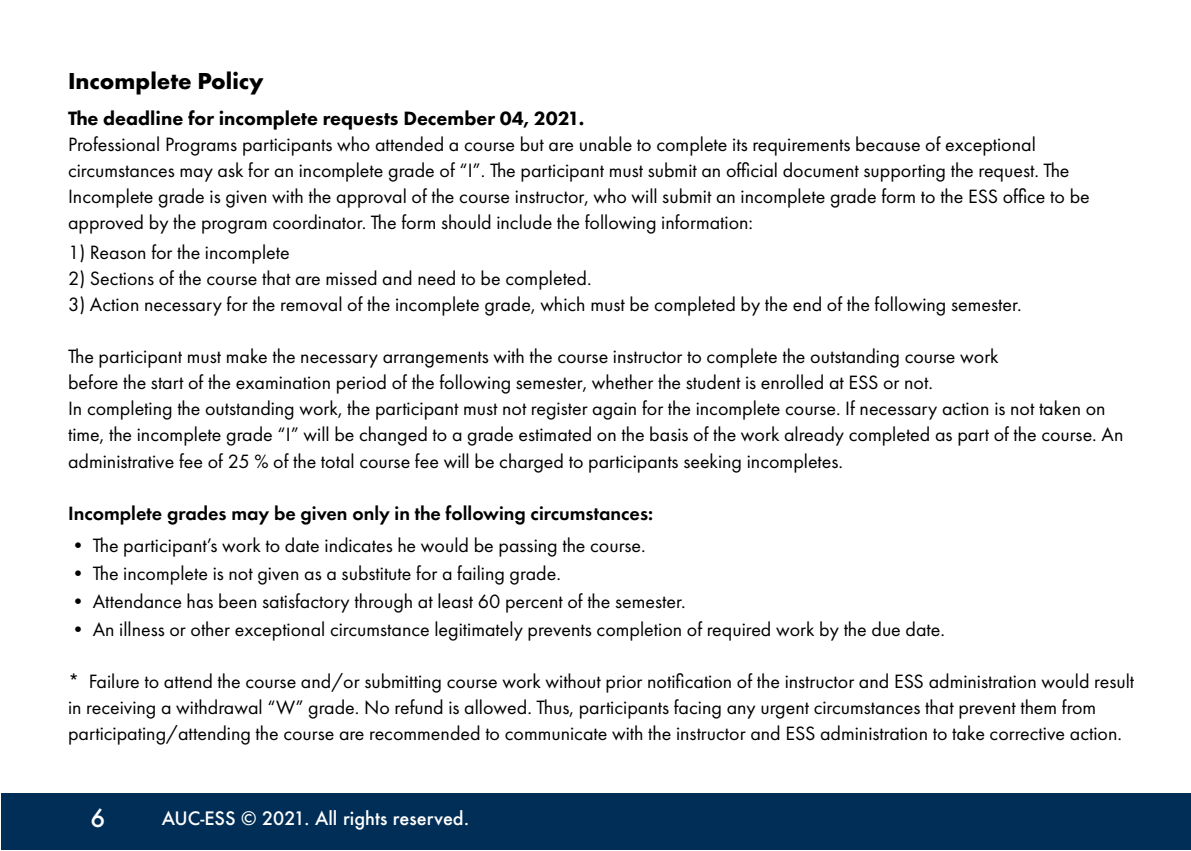
<style>
.page{position:relative;width:1191px;height:851px;background:#fff}
.page>*{position:absolute;margin:0;border:0;box-sizing:border-box;transform-origin:0 0}
.t1{font:700 24px "Futura PT";color:#000}
.t2{font:500 24px "Futura";color:#fff}
.t3{font:20px/26px "Futura PT";color:#000}
.t4{font:600 20px "Futura PT";color:#000}
.t5{font:800 20px "Futura PT";color:#000}
.t6{font:500 18px "Futura";color:#fff}
</style>
<div class="page">
<div style="left:1px;top:793px;width:1190px;height:56px;background:#002e57"></div>
<p class="t1" style="left:68px;top:66px;width:197px">Incomplete Policy</p>
<p class="t5" style="left:68px;top:106px;width:518px">The deadline for incomplete requests December 04, 2021.</p>
<p class="t3" style="left:68px;top:131px;width:1023px">Professional Programs participants who attended a course but are unable to complete its requirements because of exceptional circumstances may ask for an incomplete grade of “I”. The participant must submit an official document supporting the request. The Incomplete grade is given with the approval of the course instructor, who will submit an incomplete grade form to the ESS office to be approved by the program coordinator. The form should include the following information:</p>
<p class="t3" style="left:68px;top:239px;width:223px">1) Reason for the incomplete</p>
<p class="t3" style="left:68px;top:265px;width:525px">2) Sections of the course that are missed and need to be completed.</p>
<p class="t3" style="left:68px;top:291px;width:955px">3) Action necessary for the removal of the incomplete grade, which must be completed by the end of the following semester.</p>
<p class="t3" style="left:68px;top:343px;width:1056px">The participant must make the necessary arrangements with the course instructor to complete the outstanding course work<br>before the start of the examination period of the following semester, whether the student is enrolled at ESS or not.<br>In completing the outstanding work, the participant must not register again for the incomplete course. If necessary action is not taken on time, the incomplete grade “I” will be changed to a grade estimated on the basis of the work already completed as part of the course. An administrative fee of 25 % of the total course fee will be charged to participants seeking incompletes.</p>
<p class="t4" style="left:68px;top:500px;width:586px">Incomplete grades may be given only in the following circumstances:</p>
<p class="t3" style="left:68px;top:531px;width:579px">• The participant’s work to date indicates he would be passing the course.</p>
<p class="t3" style="left:68px;top:559px;width:494px">• The incomplete is not given as a substitute for a failing grade.</p>
<p class="t3" style="left:68px;top:587px;width:619px">• Attendance has been satisfactory through at least 60 percent of the semester.</p>
<p class="t3" style="left:68px;top:615px;width:878px">• An illness or other exceptional circumstance legitimately prevents completion of required work by the due date.</p>
<p class="t3" style="left:68px;top:667px;width:1067px">* Failure to attend the course and/or submitting course work without prior notification of the instructor and ESS administration would result in receiving a withdrawal “W” grade. No refund is allowed. Thus, participants facing any urgent circumstances that prevent them from participating/attending the course are recommended to communicate with the instructor and ESS administration to take corrective action.</p>
<p class="t2" style="left:90px;top:801px;width:16px">6</p>
<p class="t6" style="left:162px;top:805px;width:309px">AUC-ESS © 2021. All rights reserved.</p>
</div>
